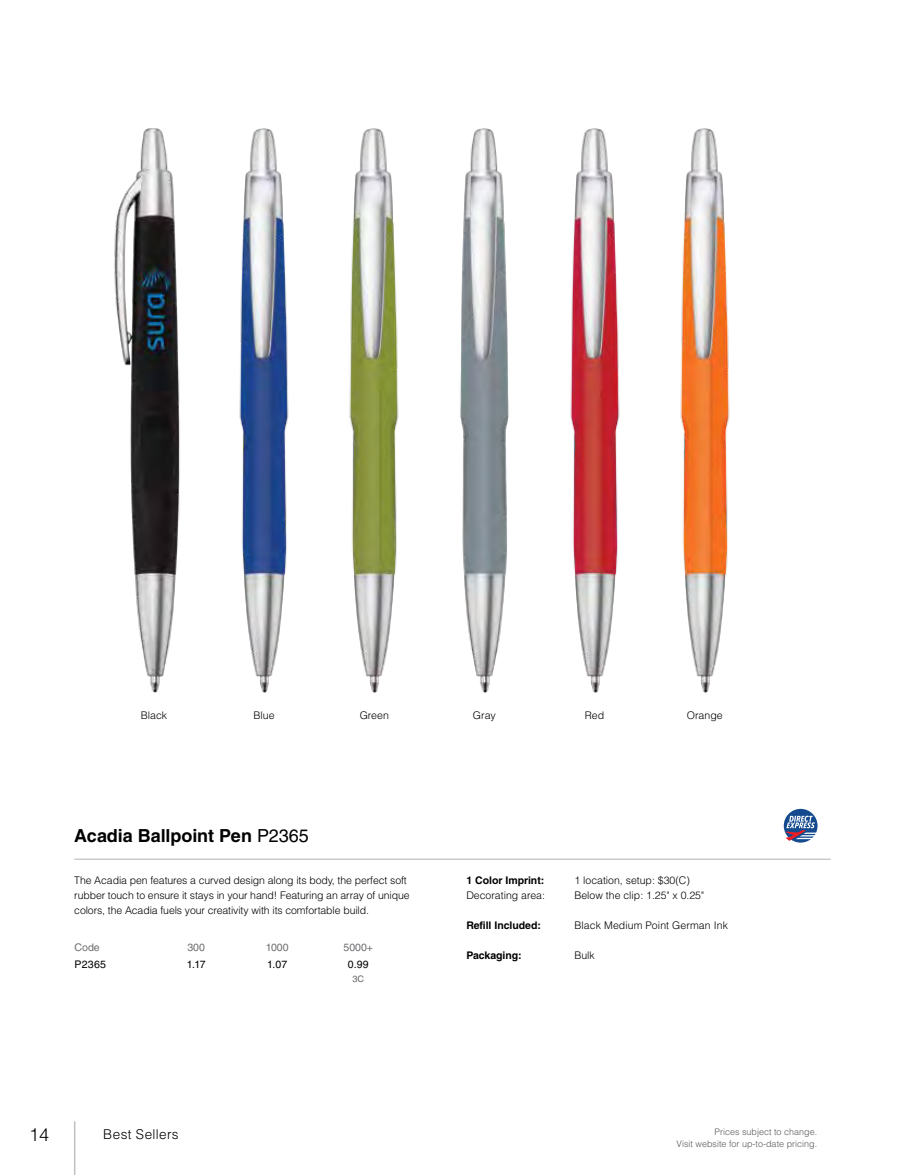
<style>
.page{position:relative;width:905px;height:1175px;background:#fff}
.page>*{position:absolute;margin:0;border:0;box-sizing:border-box;transform-origin:0 0}
.t1{font:700 18px "Helvetica LT Std";letter-spacing:-.005em;color:#000}
.t2{font:300 18px "Helvetica LT Std";color:#000}
.t3{font:300 13.5px "Helvetica LT Std";letter-spacing:.025em;color:#000}
.t4{font:300 10.5px/15px "Helvetica LT Std";letter-spacing:-.01em;color:#000}
.t5{font:700 10.5px "Helvetica LT Std";color:#000}
.t6{font:300 10.5px "Helvetica LT Std";letter-spacing:.01em;color:#000}
.t7{font:10.5px "Helvetica LT Std";letter-spacing:.015em;color:#000}
.t8{font:10.5px "Helvetica LT Std";color:#6d6e71}
.t9{font:300 9px/12px "Helvetica LT Std";color:#58595b;text-align:right}
.t10{font:9px "Helvetica LT Std";color:#636466}
.s1{font-weight:400}
</style>
<div class="page">
<img style="left:114px;top:128px;width:66px;height:565px">
<img style="left:239px;top:128px;width:50px;height:565px">
<img style="left:349px;top:128px;width:50px;height:565px">
<img style="left:460px;top:128px;width:49px;height:565px">
<img style="left:570px;top:128px;width:50px;height:565px">
<img style="left:680px;top:128px;width:50px;height:565px">
<hr style="left:74px;top:859px;width:756px;height:1px;background:#b1b4b6">
<svg style="left:783px;top:809px;width:34px;height:33px"></svg>
<hr style="left:74px;top:1121px;width:1px;height:53px;background:#000">
<p class="t4" style="left:141px;top:708px;width:28px">Black</p>
<p class="t4" style="left:253px;top:708px;width:23px">Blue</p>
<p class="t4" style="left:359px;top:708px;width:31px">Green</p>
<p class="t4" style="left:473px;top:708px;width:24px">Gray</p>
<p class="t4" style="left:585px;top:708px;width:21px">Red</p>
<p class="t4" style="left:686px;top:708px;width:37px">Orange</p>
<h1 class="t1" style="left:74px;top:824px;width:236px">Acadia Ballpoint Pen <span class="s1">P2365</span></h1>
<p class="t4" style="left:74px;top:873px;width:337px">The Acadia pen features a curved design along its body, the perfect soft rubber touch to ensure it stays in your hand! Featuring an array of unique colors, the Acadia fuels your creativity with its comfortable build.</p>
<p class="t8" style="left:75px;top:941px;width:27px">Code</p>
<p class="t8" style="left:187px;top:941px;width:19px">300</p>
<p class="t8" style="left:266px;top:941px;width:24px">1000</p>
<p class="t8" style="left:343px;top:941px;width:31px">5000+</p>
<p class="t7" style="left:75px;top:958px;width:33px">P2365</p>
<p class="t7" style="left:187px;top:958px;width:20px">1.17</p>
<p class="t7" style="left:267px;top:958px;width:22px">1.07</p>
<p class="t7" style="left:348px;top:958px;width:22px">0.99</p>
<p class="t10" style="left:352px;top:973px;width:13px">3C</p>
<p class="t5" style="left:466px;top:874px;width:80px">1 Color Imprint:</p>
<p class="t4" style="left:574px;top:873px;width:117px">1 location, setup: $30(C)</p>
<p class="t4" style="left:466px;top:888px;width:80px">Decorating area:</p>
<p class="t4" style="left:574px;top:888px;width:131px">Below the clip: 1.25" x 0.25"</p>
<p class="t5" style="left:466px;top:918px;width:76px">Refill Included:</p>
<p class="t6" style="left:574px;top:918px;width:155px">Black Medium Point German Ink</p>
<p class="t5" style="left:466px;top:948px;width:57px">Packaging:</p>
<p class="t4" style="left:574px;top:947px;width:22px">Bulk</p>
<h1 class="t2" style="left:29px;top:1123px;width:22px">14</h1>
<p class="t9" style="left:676px;top:1125px;width:142px">Prices subject to change.<br>Visit website for up-to-date pricing.</p>
<p class="t3" style="left:103px;top:1125px;width:77px">Best Sellers</p>
</div>
